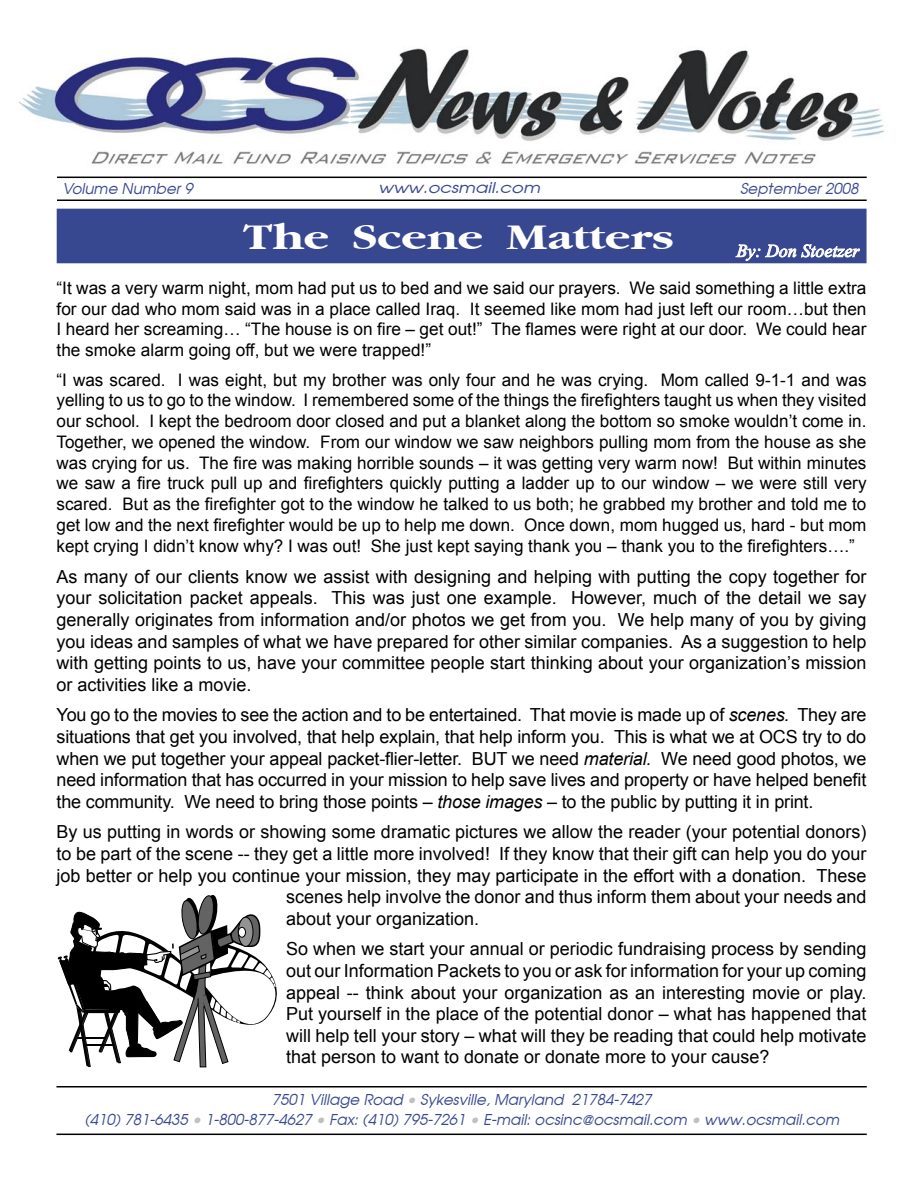
<style>
.page{position:relative;width:918px;height:1188px;background:#fff}
.page>*{position:absolute;margin:0;border:0;box-sizing:border-box;transform-origin:0 0}
.t1{font:700 37.5px "Gatineau";color:#fff;scale:1.28 1}
.t2{font:18px/21.6px "Arial";color:#000;text-align:justify}
.t3{font:italic 18px "Times New Roman";color:#fff}
.t4{font:17.25px/20.9px "Arial";color:#000;text-align:justify}
.t5{font:italic 15px "Avalon";color:#384890}
.t6{font:italic 15px "Avalon";color:#384890;scale:1.2 1}
.s1{font-style:italic}
.s2{color:#c0c0c0}
.s3{font-size:13.5px}
</style>
<div class="page">
<img style="left:19px;top:48px;width:866px;height:116px">
<hr style="left:57px;top:177px;width:810px;height:1px;background:#000">
<hr style="left:57px;top:200px;width:810px;height:1px;background:#000">
<hr style="left:56px;top:1086px;width:811px;height:2px;background:#000">
<hr style="left:56px;top:1134px;width:811px;height:1px;background:#000">
<div style="left:58px;top:210px;width:807px;height:52px;background:#384890"></div>
<div style="left:57px;top:209px;width:810px;height:54px;border:2px solid #384890"></div>
<svg style="left:735px;top:244px;width:125px;height:17px"></svg>
<svg style="left:57px;top:895px;width:220px;height:173px"></svg>
<p class="t5" style="left:62px;top:179px;width:132px">Volume Number 9</p>
<p class="t6" style="left:378px;top:178px;width:136px">www.ocsmail.com</p>
<p class="t5" style="left:740px;top:179px;width:120px">September 2008</p>
<p class="t1" style="left:244px;top:217px;width:338px">The Scene Matters</p>
<p class="t3" style="left:736px;top:241px;width:124px">By: Don Stoetzer</p>
<p class="t4" style="left:57px;top:278px;width:812px">“It was a very warm night, mom had put us to bed and we said our prayers. We said something a little extra for our dad who mom said was in a place called Iraq. It seemed like mom had just left our room…but then I heard her screaming… “The house is on fire – get out!” The flames were right at our door. We could hear the smoke alarm going off, but we were trapped!”</p>
<p class="t4" style="left:57px;top:369px;width:812px">“I was scared. I was eight, but my brother was only four and he was crying. Mom called 9-1-1 and was yelling to us to go to the window. I remembered some of the things the firefighters taught us when they visited our school. I kept the bedroom door closed and put a blanket along the bottom so smoke wouldn’t come in.<br>Together, we opened the window. From our window we saw neighbors pulling mom from the house as she was crying for us. The fire was making horrible sounds – it was getting very warm now! But within minutes we saw a fire truck pull up and firefighters quickly putting a ladder up to our window – we were still very scared. But as the firefighter got to the window he talked to us both; he grabbed my brother and told me to get low and the next firefighter would be up to help me down. Once down, mom hugged us, hard - but mom kept crying I didn’t know why? I was out! She just kept saying thank you – thank you to the firefighters….”</p>
<p class="t2" style="left:57px;top:566px;width:811px">As many of our clients know we assist with designing and helping with putting the copy together for your solicitation packet appeals. This was just one example. However, much of the detail we say generally originates from information and/or photos we get from you. We help many of you by giving you ideas and samples of what we have prepared for other similar companies. As a suggestion to help with getting points to us, have your committee people start thinking about your organization’s mission or activities like a movie.</p>
<p class="t2" style="left:57px;top:705px;width:811px">You go to the movies to see the action and to be entertained. That movie is made up of <span class="s1">scenes.</span> They are situations that get you involved, that help explain, that help inform you. This is what we at OCS try to do when we put together your appeal packet-flier-letter. BUT we need <span class="s1">material.</span> We need good photos, we need information that has occurred in your mission to help save lives and property or have helped benefit the community. We need to bring those points – <span class="s1">those images</span> – to the public by putting it in print.</p>
<p class="t2" style="left:57px;top:822px;width:811px">By us putting in words or showing some dramatic pictures we allow the reader (your potential donors)</p>
<p class="t2" style="left:57px;top:843px;width:811px">to be part of the scene -- they get a little more involved! If they know that their gift can help you do your</p>
<p class="t2" style="left:57px;top:865px;width:811px">job better or help you continue your mission, they may participate in the effort with a donation. These</p>
<p class="t2" style="left:286px;top:886px;width:582px">scenes help involve the donor and thus inform them about your needs and</p>
<p class="t2" style="left:286px;top:908px;width:195px">about your organization.</p>
<p class="t2" style="left:286px;top:939px;width:582px">So when we start your annual or periodic fundraising process by sending out our Information Packets to you or ask for information for your up coming appeal -- think about your organization as an interesting movie or play.<br>Put yourself in the place of the potential donor – what has happened that will help tell your story – what will they be reading that could help motivate that person to want to donate or donate more to your cause?</p>
<p class="t5" style="left:272px;top:1090px;width:381px">7501 Village Road <span class="s2">•</span> Sykesville, Maryland 21784-7427</p>
<p class="t5" style="left:84px;top:1111px;width:756px">(410) 781-6435 <span class="s2">•</span> 1-800-877-4627 <span class="s2">•</span> Fax: (410) 795-7261 <span class="s2">•</span> E-mail: ocsinc<span class="s3">@</span>ocsmail.com <span class="s2">•</span> www.ocsmail.com</p>
</div>
